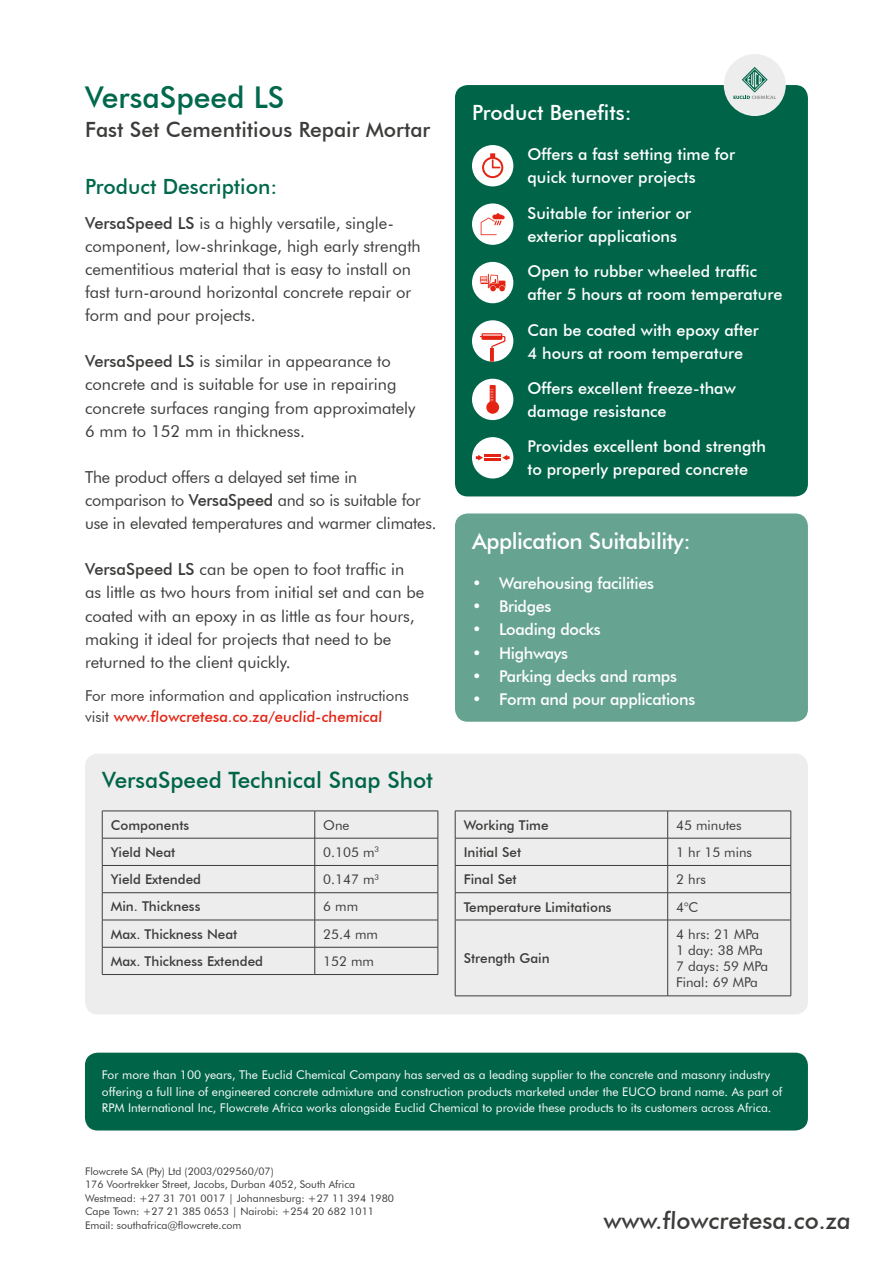
<style>
.page{position:relative;width:893px;height:1263px;background:#fff}
.page>*{position:absolute;margin:0;border:0;box-sizing:border-box;transform-origin:0 0}
.t1{font:500 30px "Futura BT";color:#00684b}
.t2{font:500 24px "Futura BT";color:#3c3c3b}
.t3{font:500 22.5px "Futura BT";color:#006548}
.t4{font:500 22.5px "Futura BT";letter-spacing:-.02em;color:#fff}
.t5{font:500 21px "Futura BT";color:#3c3c3b}
.t6{font:500 21px "Futura BT";color:#00684b}
.t7{font:500 21px "Futura BT";color:#fff}
.t8{font:16.5px/23.1px "Futura BT";color:#3c3c3b}
.t9{font:500 16.2px/23px "Futura BT";color:#fff}
.t10{font:500 16.2px "Futura BT";letter-spacing:-.02em;color:#fff}
.t11{font:15px/21px "Futura BT";color:#3c3c3b}
.t12{font:500 13.5px "Futura BT";color:#3c3c3b}
.t13{font:13.5px/16.2px "Futura BT";color:#3c3c3b}
.t14{font:12px/16.8px "Futura BT";color:#fff}
.t15{font:10.5px/13.5px "Futura BT";color:#3c3c3b}
.s1{font-weight:500}
.s2{font-weight:500;color:#e42313}
</style>
<div class="page">
<div style="left:455px;top:85px;width:353px;height:411px;background:#006548;border-radius:13px"></div>
<div style="left:472px;top:145px;width:41px;height:41px;background:#fff;border-radius:50%"></div>
<svg style="left:482px;top:153px;width:21px;height:25px"></svg>
<div style="left:472px;top:203px;width:41px;height:42px;background:#fff;border-radius:50%"></div>
<svg style="left:481px;top:213px;width:24px;height:22px"></svg>
<div style="left:472px;top:262px;width:41px;height:41px;background:#fff;border-radius:50%"></div>
<svg style="left:480px;top:274px;width:25px;height:17px"></svg>
<div style="left:472px;top:320px;width:41px;height:42px;background:#fff;border-radius:50%"></div>
<svg style="left:480px;top:333px;width:25px;height:29px"></svg>
<div style="left:472px;top:379px;width:41px;height:41px;background:#fff;border-radius:50%"></div>
<svg style="left:486px;top:385px;width:13px;height:29px"></svg>
<div style="left:472px;top:437px;width:41px;height:41px;background:#fff;border-radius:50%"></div>
<hr style="left:484px;top:458px;width:17px;height:3px;background:#e42313">
<hr style="left:484px;top:454px;width:17px;height:3px;background:#e42313">
<svg style="left:502px;top:455px;width:8px;height:5px"></svg>
<svg style="left:476px;top:455px;width:7px;height:5px"></svg>
<div style="left:85px;top:754px;width:723px;height:260px;background:#ededed;border-radius:13px"></div>
<hr style="left:102px;top:811px;width:213px;height:1px;background:#3c3c3b">
<hr style="left:315px;top:811px;width:123px;height:1px;background:#3c3c3b">
<hr style="left:102px;top:838px;width:213px;height:1px;background:#3c3c3b">
<hr style="left:315px;top:838px;width:123px;height:1px;background:#3c3c3b">
<hr style="left:102px;top:865px;width:213px;height:1px;background:#3c3c3b">
<hr style="left:315px;top:865px;width:123px;height:1px;background:#3c3c3b">
<hr style="left:102px;top:892px;width:213px;height:1px;background:#3c3c3b">
<hr style="left:315px;top:892px;width:123px;height:1px;background:#3c3c3b">
<hr style="left:102px;top:974px;width:213px;height:1px;background:#3c3c3b">
<hr style="left:315px;top:974px;width:123px;height:1px;background:#3c3c3b">
<hr style="left:102px;top:920px;width:213px;height:1px;background:#3c3c3b">
<hr style="left:315px;top:920px;width:123px;height:1px;background:#3c3c3b">
<hr style="left:102px;top:947px;width:213px;height:1px;background:#3c3c3b">
<svg style="left:102px;top:811px;width:1px;height:163px"></svg>
<hr style="left:315px;top:947px;width:123px;height:1px;background:#3c3c3b">
<svg style="left:314px;top:811px;width:1px;height:163px"></svg>
<svg style="left:438px;top:811px;width:1px;height:163px"></svg>
<hr style="left:455px;top:811px;width:213px;height:1px;background:#3c3c3b">
<hr style="left:668px;top:811px;width:123px;height:1px;background:#3c3c3b">
<hr style="left:455px;top:838px;width:213px;height:1px;background:#3c3c3b">
<hr style="left:668px;top:838px;width:123px;height:1px;background:#3c3c3b">
<hr style="left:455px;top:865px;width:213px;height:1px;background:#3c3c3b">
<hr style="left:668px;top:865px;width:123px;height:1px;background:#3c3c3b">
<hr style="left:455px;top:892px;width:213px;height:1px;background:#3c3c3b">
<svg style="left:455px;top:811px;width:1px;height:109px"></svg>
<hr style="left:668px;top:892px;width:123px;height:1px;background:#3c3c3b">
<svg style="left:667px;top:811px;width:1px;height:109px"></svg>
<svg style="left:791px;top:811px;width:1px;height:109px"></svg>
<hr style="left:455px;top:920px;width:213px;height:1px;background:#3c3c3b">
<hr style="left:455px;top:920px;width:1px;height:76px;background:#3c3c3b">
<hr style="left:668px;top:920px;width:123px;height:1px;background:#3c3c3b">
<hr style="left:667px;top:920px;width:1px;height:76px;background:#3c3c3b">
<hr style="left:791px;top:920px;width:1px;height:76px;background:#3c3c3b">
<hr style="left:455px;top:995px;width:213px;height:1px;background:#3c3c3b">
<hr style="left:668px;top:995px;width:123px;height:1px;background:#3c3c3b">
<div style="left:455px;top:513px;width:353px;height:209px;background:#66a391;border-radius:13px"></div>
<div style="left:724px;top:54px;width:62px;height:62px;background:#ededed;border-radius:50%"></div>
<svg style="left:733px;top:67px;width:43px;height:32px"></svg>
<div style="left:85px;top:1053px;width:723px;height:77px;background:#006548;border-radius:13px"></div>
<h1 class="t1" style="left:85px;top:79px;width:201px">VersaSpeed LS</h1>
<p class="t5" style="left:85px;top:117px;width:347px">Fast Set Cementitious Repair Mortar</p>
<p class="t6" style="left:85px;top:173px;width:194px">Product Description:</p>
<p class="t8" style="left:85px;top:211px;width:337px"><span class="s1">VersaSpeed LS</span> is a highly versatile, single&shy;component, low-shrinkage, high early strength cementitious material that is easy to install on fast turn-around horizontal concrete repair or form and pour projects.</p>
<p class="t8" style="left:85px;top:350px;width:332px"><span class="s1">VersaSpeed LS</span> is similar in appearance to concrete and is suitable for use in repairing concrete surfaces ranging from approximately 6 mm to 152 mm in thickness.</p>
<p class="t8" style="left:85px;top:465px;width:353px">The product offers a delayed set time in comparison to <span class="s1">VersaSpeed</span> and so is suitable for use in elevated temperatures and warmer climates.</p>
<p class="t8" style="left:85px;top:558px;width:341px"><span class="s1">VersaSpeed LS</span> can be open to foot traffic in as little as two hours from initial set and can be coated with an epoxy in as little as four hours, making it ideal for projects that need to be returned to the client quickly.</p>
<p class="t11" style="left:85px;top:685px;width:325px">For more information and application instructions visit <span class="s2">www.flowcretesa.co.za/euclid-chemical</span></p>
<h3 class="t3" style="left:102px;top:766px;width:332px">VersaSpeed Technical Snap Shot</h3>
<p class="t12" style="left:111px;top:817px;width:80px">Components</p>
<p class="t13" style="left:323px;top:817px;width:28px">One</p>
<p class="t12" style="left:111px;top:844px;width:66px">Yield Neat</p>
<p class="t13" style="left:323px;top:844px;width:57px">0.105 m<sup>3</sup></p>
<p class="t12" style="left:111px;top:871px;width:92px">Yield Extended</p>
<p class="t13" style="left:323px;top:871px;width:57px">0.147 m<sup>3</sup></p>
<p class="t12" style="left:111px;top:898px;width:91px">Min. Thickness</p>
<p class="t13" style="left:323px;top:898px;width:36px">6 mm</p>
<p class="t12" style="left:111px;top:926px;width:128px">Max. Thickness Neat</p>
<p class="t13" style="left:323px;top:926px;width:56px">25.4 mm</p>
<p class="t12" style="left:111px;top:953px;width:154px">Max. Thickness Extended</p>
<p class="t13" style="left:323px;top:953px;width:52px">152 mm</p>
<p class="t7" style="left:472px;top:99px;width:161px">Product Benefits:</p>
<p class="t9" style="left:527px;top:143px;width:209px">Offers a fast setting time for quick turnover projects</p>
<p class="t9" style="left:527px;top:201px;width:165px">Suitable for interior or exterior applications</p>
<p class="t9" style="left:527px;top:260px;width:256px">Open to rubber wheeled traffic after 5 hours at room temperature</p>
<p class="t9" style="left:527px;top:318px;width:233px">Can be coated with epoxy after<br>4 hours at room temperature</p>
<p class="t9" style="left:527px;top:377px;width:210px">Offers excellent freeze-thaw damage resistance</p>
<p class="t9" style="left:527px;top:435px;width:240px">Provides excellent bond strength to properly prepared concrete</p>
<h3 class="t4" style="left:472px;top:527px;width:220px">Application Suitability:</h3>
<p class="t10" style="left:472px;top:574px;width:184px">• Warehousing facilities</p>
<p class="t10" style="left:472px;top:597px;width:81px">• Bridges</p>
<p class="t10" style="left:472px;top:620px;width:130px">• Loading docks</p>
<p class="t10" style="left:472px;top:643px;width:98px">• Highways</p>
<p class="t10" style="left:472px;top:666px;width:206px">• Parking decks and ramps</p>
<p class="t10" style="left:472px;top:689px;width:225px">• Form and pour applications</p>
<p class="t12" style="left:464px;top:817px;width:86px">Working Time</p>
<p class="t13" style="left:676px;top:817px;width:67px">45 minutes</p>
<p class="t12" style="left:464px;top:844px;width:59px">Initial Set</p>
<p class="t13" style="left:676px;top:844px;width:77px">1 hr 15 mins</p>
<p class="t12" style="left:464px;top:871px;width:55px">Final Set</p>
<p class="t13" style="left:676px;top:871px;width:31px">2 hrs</p>
<p class="t12" style="left:464px;top:898px;width:150px">Temperature Limitations</p>
<p class="t13" style="left:676px;top:898px;width:24px">4°C</p>
<p class="t12" style="left:464px;top:950px;width:88px">Strength Gain</p>
<p class="t13" style="left:676px;top:926px;width:94px">4 hrs: 21 MPa<br>1 day: 38 MPa<br>7 days: 59 MPa<br>Final: 69 MPa</p>
<p class="t14" style="left:102px;top:1066px;width:682px">For more than 100 years, The Euclid Chemical Company has served as a leading supplier to the concrete and masonry industry offering a full line of engineered concrete admixture and construction products marketed under the EUCO brand name. As part of<br>RPM International Inc, Flowcrete Africa works alongside Euclid Chemical to provide these products to its customers across Africa.</p>
<p class="t15" style="left:85px;top:1164px;width:311px">Flowcrete SA (Pty) Ltd (2003/029560/07)<br>176 Voortrekker Street, Jacobs, Durban 4052, South Africa Westmead: +27 31 701 0017 | Johannesburg: +27 11 394 1980<br>Cape Town: +27 21 385 0653 | Nairobi: +254 20 682 1011<br>Email: southafrica@flowcrete.com</p>
<h2 class="t2" style="left:603px;top:1206px;width:250px">www.flowcretesa.co.za</h2>
</div>
